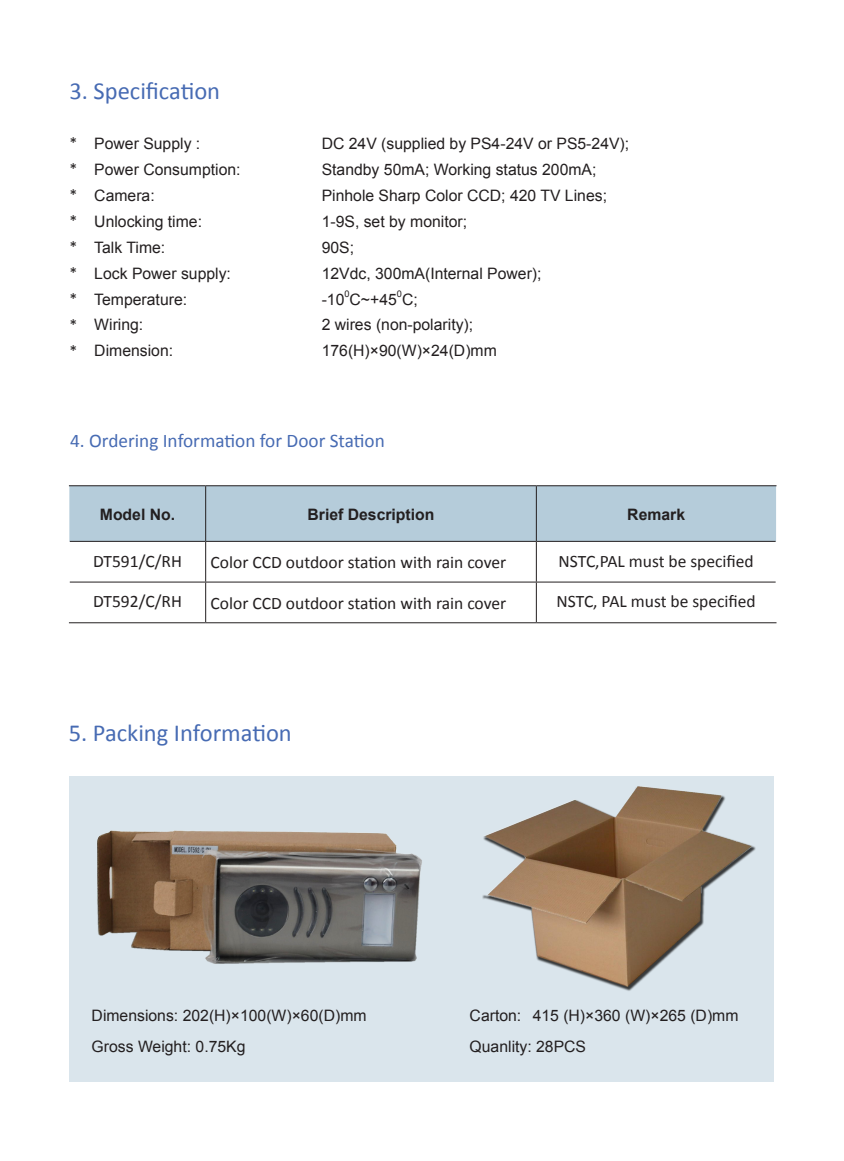
<style>
.page{position:relative;width:844px;height:1161px;background:#fff}
.page>*{position:absolute;margin:0;border:0;box-sizing:border-box;transform-origin:0 0}
.first_title{font:24.5px "Calibri";color:#476bb3}
.first_title-2{font:19.25px "Calibri";color:#476bb3}
.table_text_2{font:17.5px "Calibri";color:#231f20}
.居中{font:17.5px "Calibri";color:#231f20}
.二级分点介绍{font:15.75px "Arial";color:#231f20}
.text{font:15.75px "Arial";color:#231f20}
.table_head{font:700 15.75px "Arial";color:#231f20}
.二级分点介绍-2{font:9.1px "Arial";color:#231f20}
.s1{font-family:"Calibri"}
</style>
<div class="page">
<div style="left:69px;top:486px;width:706px;height:55px;background:#b5ccda"></div>
<hr style="left:70px;top:582px;width:136px;height:1px;background:#231f20">
<hr style="left:69px;top:622px;width:137px;height:1px;background:#231f20">
<hr style="left:205px;top:542px;width:1px;height:40px;background:#231f20">
<hr style="left:206px;top:582px;width:330px;height:1px;background:#231f20">
<hr style="left:205px;top:582px;width:1px;height:40px;background:#231f20">
<hr style="left:536px;top:582px;width:239px;height:1px;background:#231f20">
<hr style="left:206px;top:622px;width:330px;height:1px;background:#231f20">
<hr style="left:536px;top:622px;width:240px;height:1px;background:#231f20">
<hr style="left:205px;top:486px;width:1px;height:55px;background:#231f20">
<hr style="left:535px;top:486px;width:1px;height:55px;background:#231f20">
<hr style="left:69px;top:485px;width:137px;height:1px;background:#231f20">
<hr style="left:206px;top:485px;width:330px;height:1px;background:#231f20">
<hr style="left:536px;top:485px;width:240px;height:1px;background:#231f20">
<hr style="left:70px;top:541px;width:136px;height:1px;background:#231f20">
<hr style="left:206px;top:541px;width:330px;height:1px;background:#231f20">
<hr style="left:536px;top:541px;width:239px;height:1px;background:#231f20">
<hr style="left:535px;top:542px;width:1px;height:40px;background:#231f20">
<hr style="left:535px;top:582px;width:1px;height:40px;background:#231f20">
<div style="left:69px;top:776px;width:704px;height:305px;background:#dae5ec"></div>
<img style="left:482px;top:786px;width:274px;height:205px">
<img style="left:97px;top:830px;width:325px;height:134px">
<p class="first_title" style="left:69px;top:76px;width:152px">3. Specification</p>
<p class="二级分点介绍" style="left:69px;top:133px;width:132px"><span class="s1">*</span> Power Supply :</p>
<p class="二级分点介绍" style="left:321px;top:133px;width:309px">DC 24V (supplied by PS4-24V or PS5-24V);</p>
<p class="二级分点介绍" style="left:69px;top:159px;width:172px"><span class="s1">*</span> Power Consumption:</p>
<p class="二级分点介绍" style="left:321px;top:159px;width:276px">Standby 50mA; Working status 200mA;</p>
<p class="二级分点介绍" style="left:69px;top:185px;width:87px"><span class="s1">*</span> Camera:</p>
<p class="二级分点介绍" style="left:321px;top:185px;width:287px">Pinhole Sharp Color CCD; 420 TV Lines;</p>
<p class="二级分点介绍" style="left:69px;top:211px;width:134px"><span class="s1">*</span> Unlocking time:</p>
<p class="二级分点介绍" style="left:321px;top:211px;width:147px">1-9S, set by monitor;</p>
<p class="二级分点介绍" style="left:69px;top:237px;width:97px"><span class="s1">*</span> Talk Time:</p>
<p class="二级分点介绍" style="left:321px;top:237px;width:34px">90S;</p>
<p class="二级分点介绍" style="left:69px;top:263px;width:163px"><span class="s1">*</span> Lock Power supply:</p>
<p class="二级分点介绍" style="left:321px;top:263px;width:221px">12Vdc, 300mA(Internal Power);</p>
<p class="二级分点介绍" style="left:69px;top:289px;width:119px"><span class="s1">*</span> Temperature:</p>
<p class="二级分点介绍" style="left:321px;top:289px;width:98px">-10 C~+45 C;</p>
<p class="二级分点介绍-2" style="left:344px;top:288px;width:7px">0</p>
<p class="二级分点介绍-2" style="left:397px;top:288px;width:7px">0</p>
<p class="二级分点介绍" style="left:69px;top:315px;width:75px"><span class="s1">*</span> Wiring:</p>
<p class="二级分点介绍" style="left:321px;top:315px;width:153px">2 wires (non-polarity);</p>
<p class="二级分点介绍" style="left:69px;top:341px;width:105px"><span class="s1">*</span> Dimension:</p>
<p class="二级分点介绍" style="left:321px;top:341px;width:177px">176(H)×90(W)×24(D)mm</p>
<p class="first_title-2" style="left:70px;top:429px;width:316px">4. Ordering Information for Door Station</p>
<p class="table_head" style="left:100px;top:504px;width:77px">Model No.</p>
<p class="table_head" style="left:307px;top:504px;width:128px">Brief Description</p>
<p class="table_head" style="left:627px;top:504px;width:59px">Remark</p>
<p class="居中" style="left:93px;top:550px;width:90px">DT591/C/RH</p>
<p class="table_text_2" style="left:210px;top:552px;width:297px">Color CCD outdoor station with rain cover</p>
<p class="居中" style="left:558px;top:550px;width:197px">NSTC,PAL must be specified</p>
<p class="居中" style="left:93px;top:591px;width:90px">DT592/C/RH</p>
<p class="table_text_2" style="left:210px;top:592px;width:297px">Color CCD outdoor station with rain cover</p>
<p class="居中" style="left:556px;top:591px;width:200px">NSTC, PAL must be specified</p>
<p class="first_title" style="left:69px;top:717px;width:224px">5. Packing Information</p>
<p class="text" style="left:92px;top:1005px;width:276px">Dimensions: 202(H)×100(W)×60(D)mm</p>
<p class="text" style="left:92px;top:1036px;width:155px">Gross Weight: 0.75Kg</p>
<p class="text" style="left:469px;top:1005px;width:270px">Carton: 415 (H)×360 (W)×265 (D)mm</p>
<p class="text" style="left:469px;top:1036px;width:118px">Quanlity: 28PCS</p>
</div>
